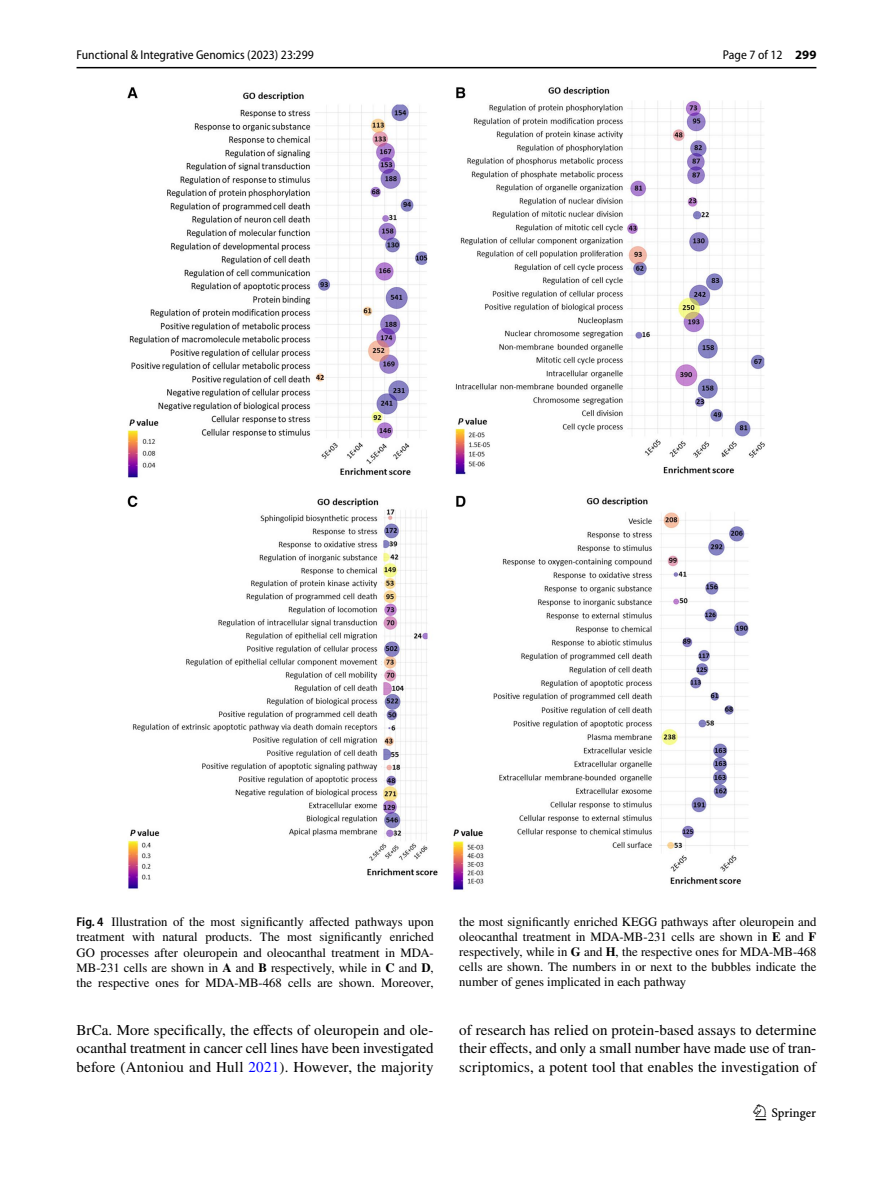
<style>
.page{position:relative;width:893px;height:1187px;background:#fff}
.page>*{position:absolute;margin:0;border:0;box-sizing:border-box;transform-origin:0 0}
.t1{font:22.5px "Springnew Regular 3";color:#000}
.t2{font:15px/18.8px "STIX";letter-spacing:.01em;color:#000;text-align:justify}
.t3{font:12.75px/15px "STIX";color:#000;text-align:justify}
.t4{font:semi-condensed 12.75px "Myriad Pro";color:#000}
.s1{font-weight:700;font-stretch:normal}
.s2{font-family:"Myriad Pro";font-weight:600;font-stretch:semi-condensed}
.s3{font-weight:700}
.s4{color:#00f}
</style>
<div class="page">
<hr style="left:77px;top:67px;width:739px;height:1px;background:#000">
<img style="left:128px;top:87px;width:637px;height:803px">
<p class="t4" style="left:77px;top:48px;width:239px">Functional &amp; Integrative Genomics (2023) 23:299</p>
<p class="t4" style="left:723px;top:48px;width:95px">Page 7 of 12 <span class="s1">299</span></p>
<p class="t3" style="left:77px;top:915px;width:359px"><span class="s2">Fig. 4</span> Illustration of the most significantly affected pathways upon treatment with natural products. The most significantly enriched GO processes after oleuropein and oleocanthal treatment in MDA-MB-231 cells are shown in <span class="s3">A</span> and <span class="s3">B</span> respectively, while in <span class="s3">C</span> and <span class="s3">D</span>, the respective ones for MDA-MB-468 cells are shown. Moreover,</p>
<p class="t3" style="left:459px;top:915px;width:359px">the most significantly enriched KEGG pathways after oleuropein and oleocanthal treatment in MDA-MB-231 cells are shown in <span class="s3">E</span> and <span class="s3">F </span>respectively, while in <span class="s3">G</span> and <span class="s3">H</span>, the respective ones for MDA-MB-468 cells are shown. The numbers in or next to the bubbles indicate the number of genes implicated in each pathway</p>
<p class="t2" style="left:77px;top:1021px;width:359px">BrCa. More specifically, the effects of oleuropein and ole&shy;ocanthal treatment in cancer cell lines have been investigated before (Antoniou and Hull <span class="s4">2021</span>). However, the majority</p>
<p class="t2" style="left:459px;top:1021px;width:359px">of research has relied on protein-based assays to determine their effects, and only a small number have made use of tran&shy;scriptomics, a potent tool that enables the investigation of</p>
<h1 class="t1" style="left:755px;top:1104px;width:62px">1 3</h1>
</div>
